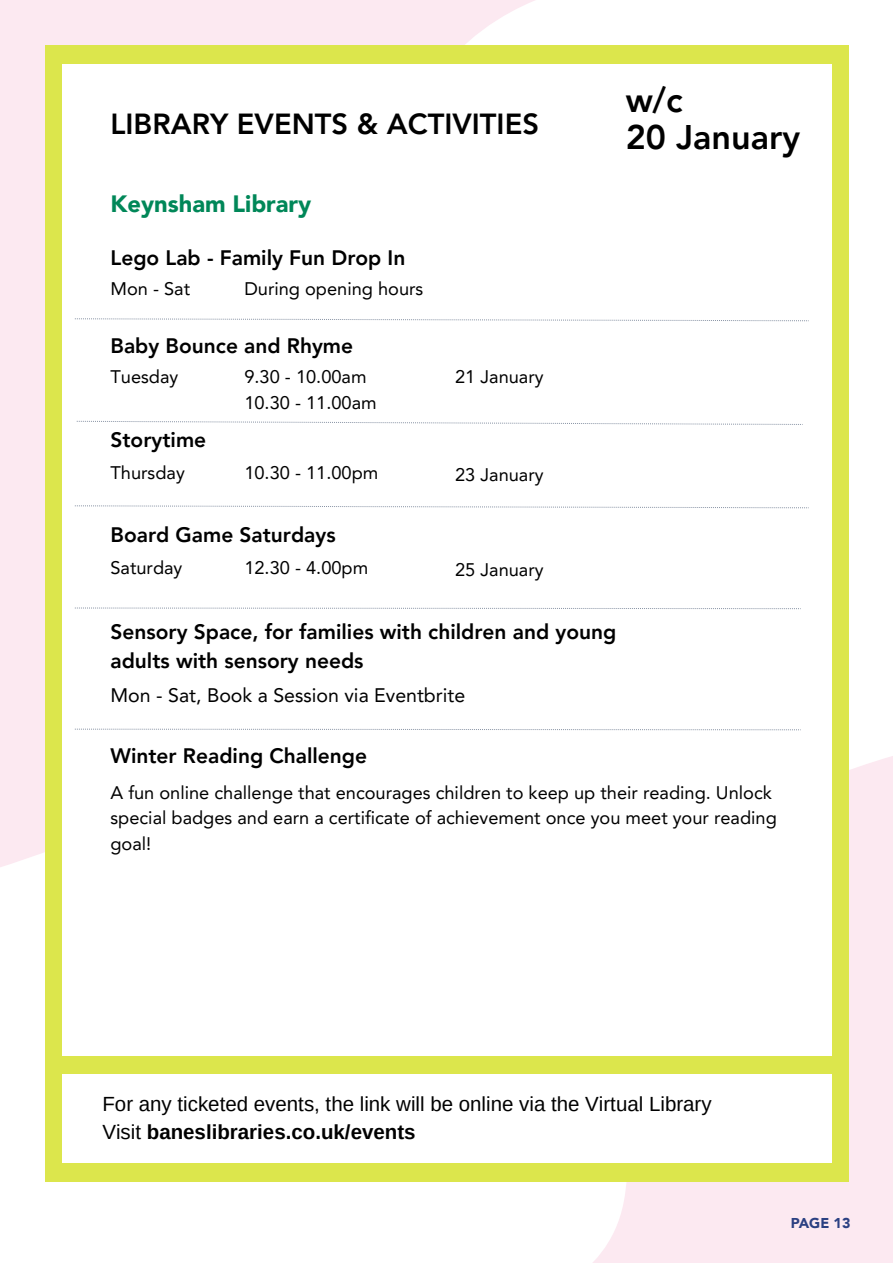
<style>
.page{position:relative;width:893px;height:1263px;background:#fff}
.page>*{position:absolute;margin:0;border:0;box-sizing:border-box;transform-origin:0 0}
.t1{font:800 34.2px/37.5px "Avenir LT Pro";color:#000}
.t2{font:800 29.1px "Avenir LT Pro";color:#000}
.t3{font:900 23.7px "Avenir LT Pro";color:#008758}
.t4{font:800 21px/28.8px "Avenir LT Pro";color:#000}
.t5{font:20.55px/28.3px "Arimo";color:#000}
.t6{font:19.65px "Avenir LT Pro";color:#000}
.t7{font:18.15px/25.3px "Avenir LT Pro";color:#000}
.t8{font:900 14.25px "Avenir";color:#2b4082}
.s1{font-weight:700}
</style>
<div class="page">
<div style="left:0;top:0;width:535px;height:867px;background:#fce9f1"></div>
<div style="left:593px;top:756px;width:300px;height:507px;background:#fce9f1"></div>
<div style="left:45px;top:45px;width:804px;height:1137px;background:#dce64c"></div>
<div style="left:62px;top:65px;width:770px;height:991px;background:#fff"></div>
<svg style="left:77px;top:421px;width:724px;height:4px"></svg>
<svg style="left:75px;top:607px;width:726px;height:2px"></svg>
<svg style="left:75px;top:729px;width:726px;height:1px"></svg>
<div style="left:62px;top:1074px;width:770px;height:88px;background:#fff"></div>
<svg style="left:75px;top:505px;width:734px;height:3px"></svg>
<svg style="left:75px;top:318px;width:734px;height:3px"></svg>
<p class="t2" style="left:110px;top:107px;width:430px">LIBRARY EVENTS &amp; ACTIVITIES</p>
<p class="t3" style="left:110px;top:189px;width:202px">Keynsham Library</p>
<p class="t4" style="left:110px;top:244px;width:296px">Lego Lab - Family Fun Drop In</p>
<p class="t7" style="left:110px;top:276px;width:81px">Mon - Sat</p>
<p class="t7" style="left:244px;top:276px;width:180px">During opening hours</p>
<p class="t4" style="left:110px;top:331px;width:244px">Baby Bounce and Rhyme</p>
<p class="t7" style="left:244px;top:364px;width:134px">9.30 - 10.00am<br>10.30 - 11.00am</p>
<p class="t7" style="left:110px;top:364px;width:69px">Tuesday</p>
<p class="t7" style="left:455px;top:364px;width:90px">21 January</p>
<p class="t4" style="left:110px;top:426px;width:97px">Storytime</p>
<p class="t7" style="left:110px;top:460px;width:76px">Thursday</p>
<p class="t7" style="left:244px;top:460px;width:136px">10.30 - 11.00pm</p>
<p class="t7" style="left:455px;top:462px;width:90px">23 January</p>
<p class="t4" style="left:110px;top:521px;width:227px">Board Game Saturdays</p>
<p class="t7" style="left:110px;top:555px;width:73px">Saturday</p>
<p class="t7" style="left:244px;top:555px;width:125px">12.30 - 4.00pm</p>
<p class="t7" style="left:455px;top:557px;width:90px">25 January</p>
<p class="t1" style="left:626px;top:81px;width:176px">w/c<br>20 January</p>
<p class="t4" style="left:110px;top:617px;width:507px">Sensory Space, for families with children and young adults with sensory needs</p>
<p class="t6" style="left:110px;top:683px;width:356px">Mon - Sat, Book a Session via Eventbrite</p>
<p class="t4" style="left:110px;top:741px;width:258px">Winter Reading Challenge</p>
<p class="t7" style="left:110px;top:780px;width:668px">A fun online challenge that encourages children to keep up their reading. Unlock special badges and earn a certificate of achievement once you meet your reading goal!</p>
<p class="t5" style="left:102px;top:1090px;width:611px">For any ticketed events, the link will be online via the Virtual Library<br>Visit <span class="s1">baneslibraries.co.uk/events</span></p>
<p class="t8" style="left:791px;top:1211px;width:61px">PAGE 13</p>
</div>
